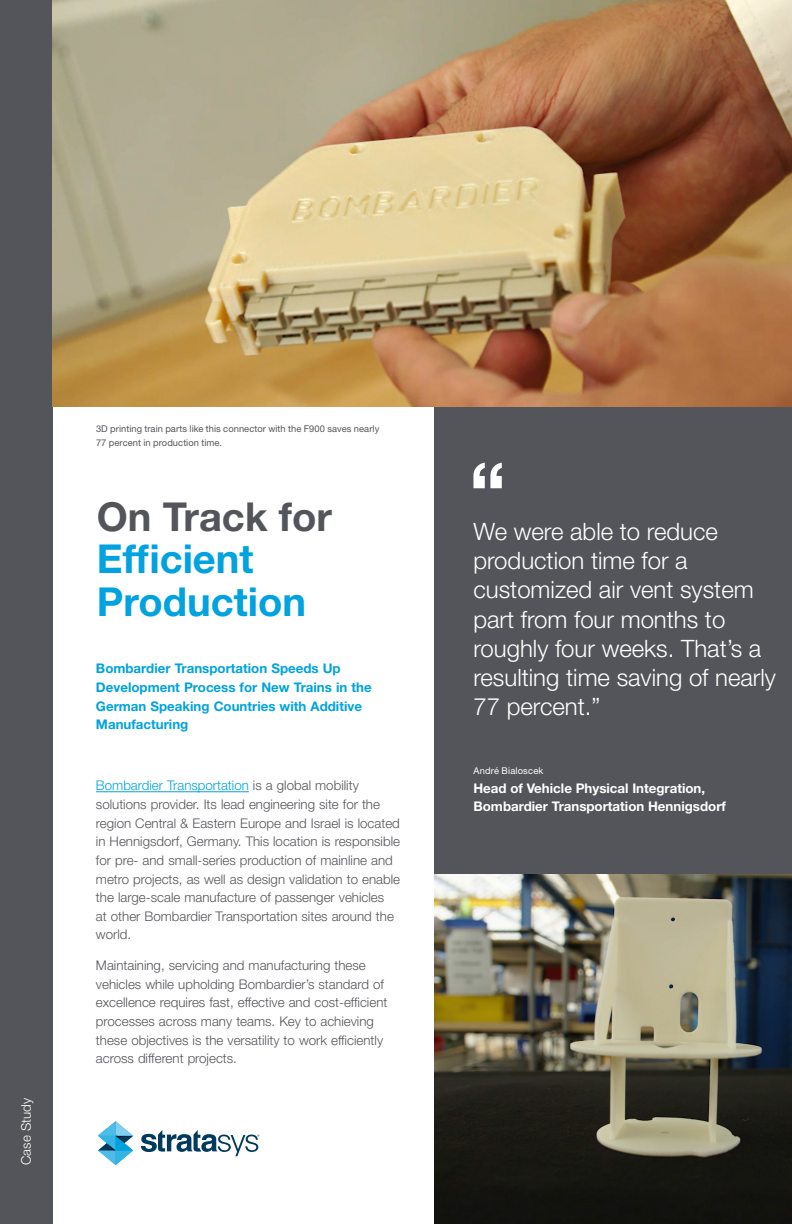
<style>
.page{position:relative;width:792px;height:1224px;background:#fff}
.page>*{position:absolute;margin:0;border:0;box-sizing:border-box;transform-origin:0 0}
.t1{font:700 40px/42.6px "Helvetica Neue LT Std";color:#00a2df}
.t2{font:700 40px "Helvetica Neue LT Std";color:#54555a}
.t3{font:300 24px/29.2px "Helvetica Neue LT Std";color:#fff}
.t4{font:300 13.4px/18.6px "Helvetica Neue LT Std";color:#54555a}
.t5{font:700 13.4px/18.6px "Helvetica Neue LT Std";color:#00a2df}
.t6{font:700 13.4px/18.6px "Helvetica Neue LT Std";color:#fff}
.t7{font:300 13.4px "Helvetica Neue LT Std";letter-spacing:.005em;color:#fff}
.t8{font:9.4px/13.4px "Helvetica Neue LT Std";letter-spacing:.005em;color:#54555a}
.t9{font:9.4px "Helvetica Neue LT Std";letter-spacing:.02em;color:#fff}
.s1{color:#00a2df}
</style>
<div class="page">
<div style="left:0;top:0;width:52px;height:1224px;background:#54555a"></div>
<svg style="left:98px;top:1121px;width:35px;height:44px"></svg>
<svg style="left:141px;top:1130px;width:118px;height:26px"></svg>
<div style="left:435px;top:406px;width:357px;height:469px;background:#54555a"></div>
<hr style="left:96px;top:791px;width:153px;height:1px;background:#00a2df">
<svg style="left:473px;top:463px;width:29px;height:25px"></svg>
<img style="left:52px;top:0;width:740px;height:407px">
<img style="left:435px;top:875px;width:357px;height:349px">
<p class="t7" style="left:18px;top:1165px;width:69px;rotate:-90deg">Case Study</p>
<p class="t8" style="left:96px;top:422px;width:285px">3D printing train parts like this connector with the F900 saves nearly<br>77 percent in production time.</p>
<h1 class="t2" style="left:97px;top:492px;width:237px">On Track for</h1>
<h1 class="t1" style="left:97px;top:537px;width:211px">Efficient<br>Production</h1>
<p class="t5" style="left:96px;top:659px;width:277px">Bombardier Transportation Speeds Up Development Process for New Trains in the German Speaking Countries with Additive Manufacturing</p>
<p class="t4" style="left:96px;top:776px;width:306px"><span class="s1">Bombardier Transportation</span> is a global mobility solutions provider. Its lead engineering site for the region Central &amp; Eastern Europe and Israel is located in Hennigsdorf, Germany. This location is responsible for pre- and small-series production of mainline and metro projects, as well as design validation to enable the large-scale manufacture of passenger vehicles<br>at other Bombardier Transportation sites around the world.</p>
<p class="t4" style="left:96px;top:956px;width:293px">Maintaining, servicing and manufacturing these vehicles while upholding Bombardier’s standard of excellence requires fast, effective and cost-efficient processes across many teams. Key to achieving these objectives is the versatility to work efficiently across different projects.</p>
<h2 class="t3" style="left:473px;top:516px;width:304px">We were able to reduce production time for a customized air vent system part from four months to roughly four weeks. That’s a resulting time saving of nearly<br>77 percent.”</h2>
<p class="t9" style="left:473px;top:765px;width:71px">André Bialoscek</p>
<p class="t6" style="left:473px;top:778px;width:254px">Head of Vehicle Physical Integration,<br>Bombardier Transportation Hennigsdorf</p>
</div>
